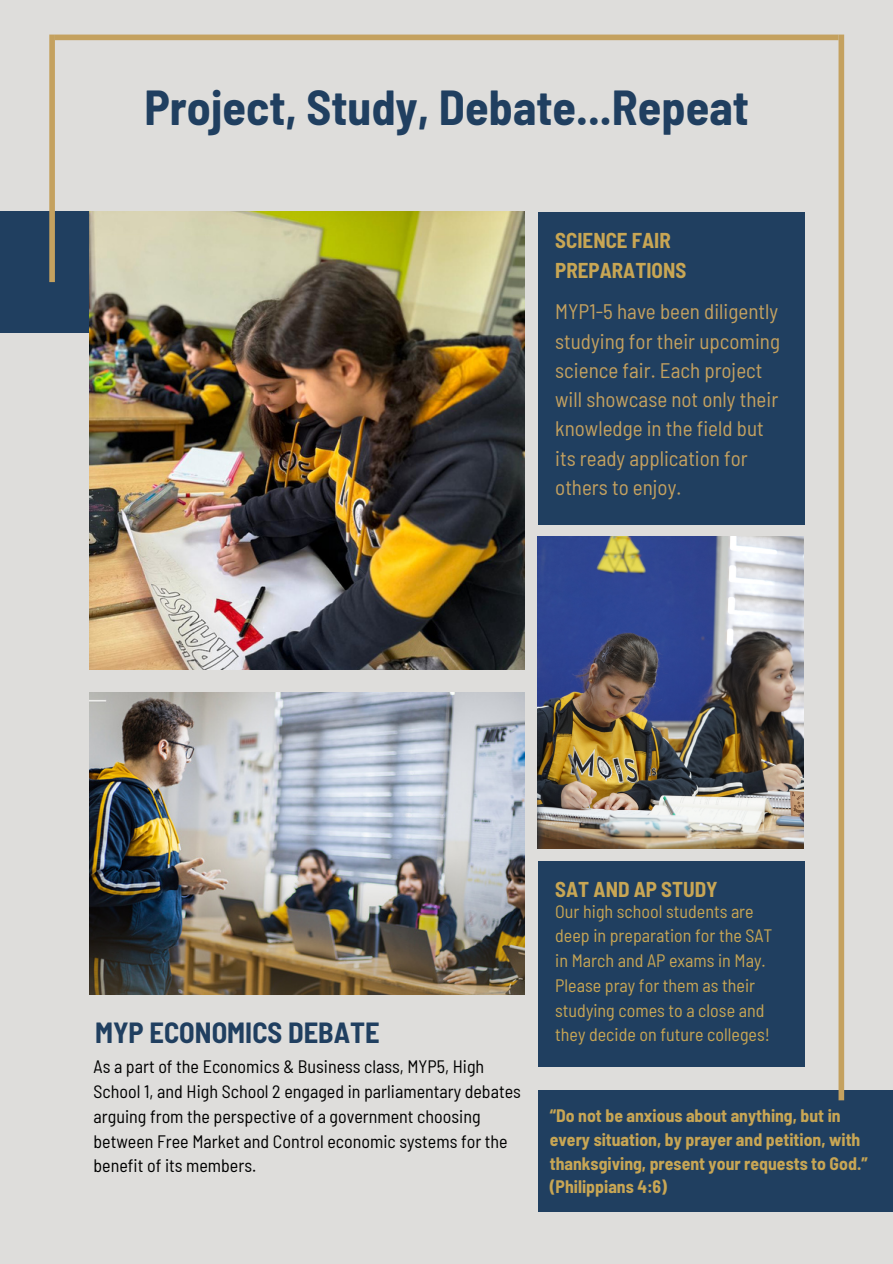
<style>
.page{position:relative;width:893px;height:1264px;background:#fff}
.page>*{position:absolute;margin:0;border:0;box-sizing:border-box;transform-origin:0 0}
.t1{font:700 semi-condensed 48px "Barlow";color:#203f60}
.t2{font:700 semi-condensed 28.5px "Barlow";color:#203f60}
.t3{font:semi-condensed 21px/29.2px "Barlow";color:#c4a15f}
.t4{font:700 semi-condensed 21px/29.2px "Barlow";color:#c8a654}
.t5{font:semi-condensed 18px/24.8px "Barlow";color:#000}
.t6{font:semi-condensed 18px/24.8px "Barlow";color:#c8a654}
.t7{font:700 semi-condensed 17.7px/23.9px "Barlow";color:#c8a654}
</style>
<div class="page">
<div style="left:0;top:0;width:892px;height:1263px;background:#dedddb"></div>
<div style="left:0;top:211px;width:186px;height:122px;background:#203f60"></div>
<img style="left:89px;top:211px;width:436px;height:458px">
<div style="left:538px;top:211px;width:266px;height:313px;background:#203f60"></div>
<div style="left:538px;top:861px;width:266px;height:206px;background:#203f60"></div>
<div style="left:538px;top:1089px;width:354px;height:122px;background:#203f60"></div>
<div style="left:55px;top:35px;width:783px;height:5px;background:#c4a15f"></div>
<div style="left:838px;top:35px;width:6px;height:1065px;background:#c4a15f"></div>
<div style="left:49px;top:35px;width:6px;height:247px;background:#c4a15f"></div>
<img style="left:538px;top:537px;width:265px;height:311px">
<img style="left:89px;top:692px;width:436px;height:302px">
<h1 class="t1" style="left:144px;top:77px;width:606px">Project, Study, Debate...Repeat</h1>
<h5 class="t4" style="left:555px;top:225px;width:133px">SCIENCE FAIR<br>PREPARATIONS</h5>
<h3 class="t3" style="left:555px;top:296px;width:226px">MYP1-5 have been diligently studying for their upcoming science fair. Each project will showcase not only their knowledge in the field but its ready application for others to enjoy.</h3>
<h3 class="t2" style="left:95px;top:1014px;width:286px">MYP ECONOMICS DEBATE</h3>
<p class="t5" style="left:94px;top:1053px;width:429px">As a part of the Economics &amp; Business class, MYP5, High School 1, and High School 2 engaged in parliamentary debates arguing from the perspective of a government choosing between Free Market and Control economic systems for the benefit of its members.</p>
<h4 class="t4" style="left:555px;top:873px;width:164px">SAT AND AP STUDY</h4>
<p class="t6" style="left:555px;top:898px;width:219px">Our high school students are deep in preparation for the SAT in March and AP exams in May.<br>Please pray for them as their studying comes to a close and they decide on future colleges!</p>
<h2 class="t7" style="left:549px;top:1102px;width:319px">“Do not be anxious about anything, but in every situation, by prayer and petition, with thanksgiving, present your requests to God.” (Philippians 4:6)</h2>
</div>
